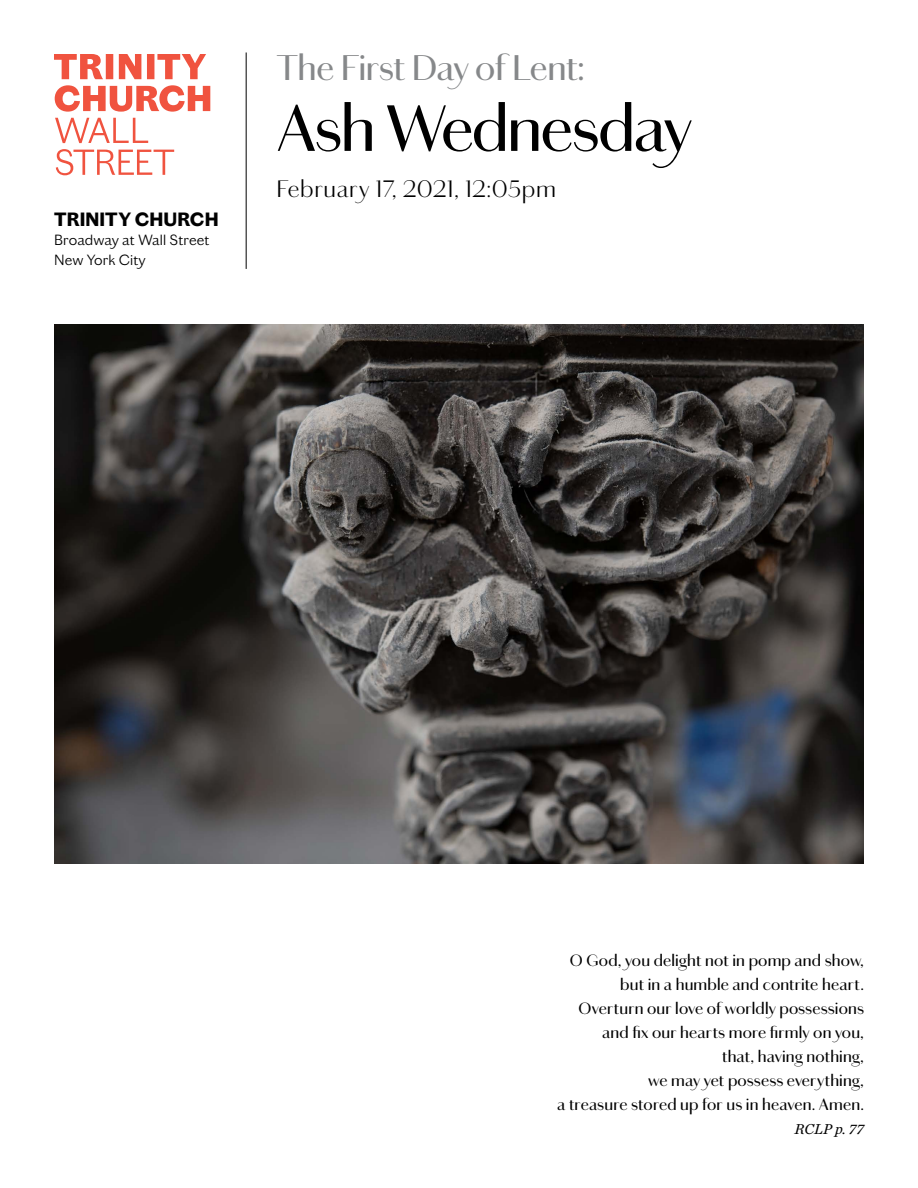
<style>
.page{position:relative;width:918px;height:1188px;background:#fff}
.page>*{position:absolute;margin:0;border:0;box-sizing:border-box;transform-origin:0 0}
.t1{font:66px "Chiswick TWS Sans";letter-spacing:-.025em;color:#000}
.t2{font:36px "Chiswick TWS Sans";letter-spacing:-.015em;color:#86888a}
.t3{font:300 24px "Chiswick TWS Sans";letter-spacing:.03em;color:#000}
.t4{font:700 19.5px "Chiswick TWS Grotesque";letter-spacing:.005em;color:#000}
.t5{font:16.5px/24px "Chiswick TWS Sans";letter-spacing:.01em;color:#000;text-align:right}
.t6{font:300 15px/19.5px "Chiswick TWS Grotesque";letter-spacing:.01em;color:#000}
.t7{font:italic 15px "Chronicle Text G1";color:#000}
</style>
<div class="page">
<svg style="left:54px;top:54px;width:156px;height:121px"></svg>
<hr style="left:246px;top:52px;width:1px;height:217px;background:#000">
<img style="left:54px;top:324px;width:810px;height:540px">
<p class="t4" style="left:54px;top:204px;width:166px">TRINITY CHURCH</p>
<p class="t6" style="left:54px;top:230px;width:157px">Broadway at Wall Street<br>New York City</p>
<h2 class="t2" style="left:276px;top:42px;width:310px">The First Day of Lent:</h2>
<h1 class="t1" style="left:276px;top:81px;width:417px">Ash Wednesday</h1>
<h3 class="t3" style="left:276px;top:172px;width:281px">February 17, 2021, 12:05pm</h3>
<p class="t5" style="left:557px;top:947px;width:308px">O God, you delight not in pomp and show, but in a humble and contrite heart.<br>Overturn our love of worldly possessions and fix our hearts more firmly on you,<br>that, having nothing,<br>we may yet possess everything,<br>a treasure stored up for us in heaven. Amen.</p>
<p class="t7" style="left:794px;top:1117px;width:71px">RCLP p. 77</p>
</div>
